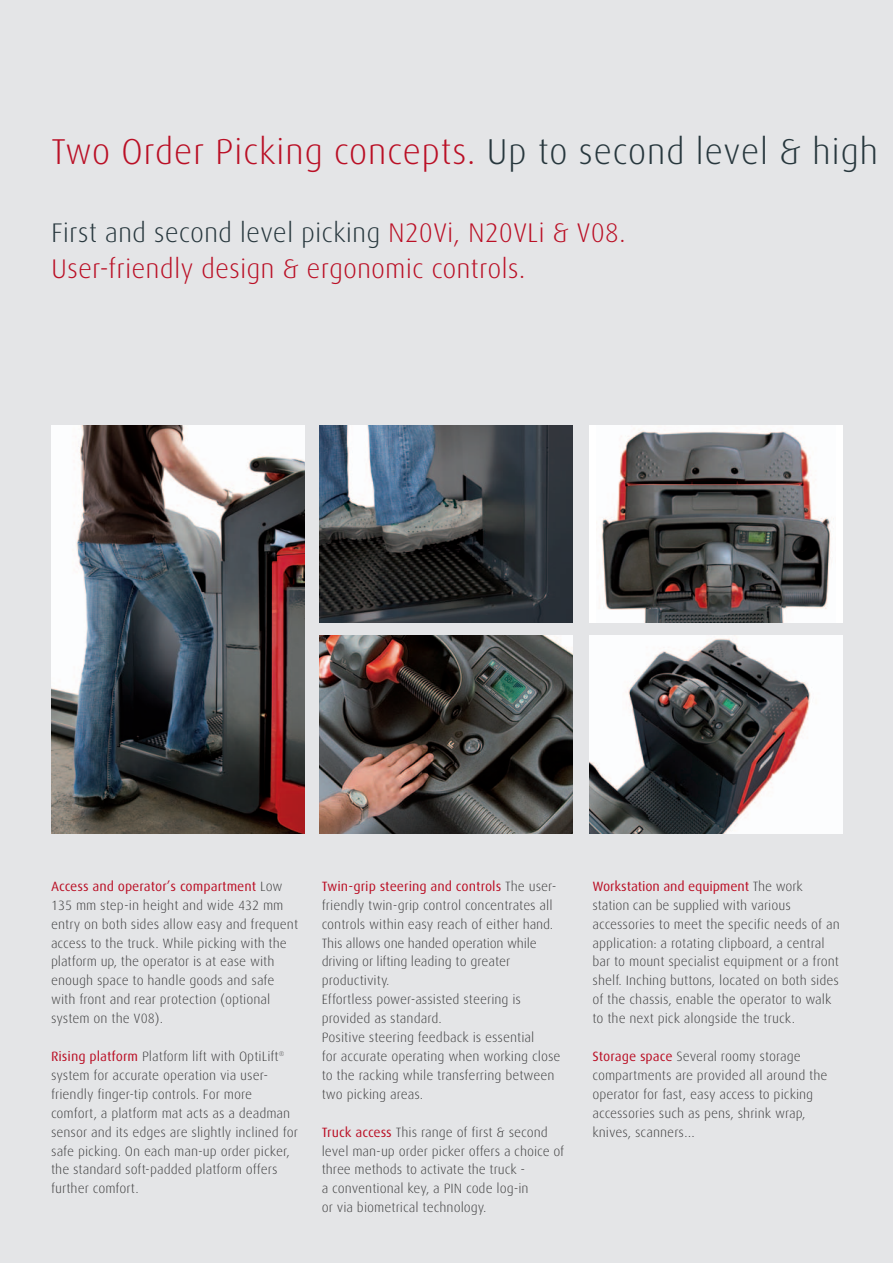
<style>
.page{position:relative;width:893px;height:1263px;background:#e4e5e7}
.page>*{position:absolute;margin:0;border:0;box-sizing:border-box;transform-origin:0 0}
.t1{font:300 36px "Linde Dax";letter-spacing:.01em;color:#ba0f25}
.t2{font:300 27px/36px "Linde Dax";color:#ba0f25}
.t3{font:300 13.5px/18.9px "Linde Dax";color:#3e3e3f}
.s1{color:#27373d}
.s2{font-weight:400;color:#ba0f25}
</style>
<div class="page">
<img style="left:51px;top:425px;width:253px;height:408px">
<img style="left:590px;top:636px;width:253px;height:197px">
<div style="left:590px;top:425px;width:253px;height:198px;background:#fff"></div>
<img style="left:599px;top:428px;width:232px;height:195px">
<img style="left:320px;top:425px;width:253px;height:198px">
<img style="left:320px;top:636px;width:253px;height:197px">
<h1 class="t1" style="left:51px;top:136px;width:829px">Two Order Picking concepts. <span class="s1">Up to second level &amp; high</span></h1>
<h2 class="t2" style="left:51px;top:217px;width:576px"><span class="s1">First and second level picking</span> N20Vi, N20VLi &amp; V08.<br>User-friendly design &amp; ergonomic controls.</h2>
<p class="t3" style="left:51px;top:878px;width:249px"><span class="s2">Access and operator’s compartment</span> Low 135 mm step-in height and wide 432 mm entry on both sides allow easy and frequent access to the truck. While picking with the platform up, the operator is at ease with enough space to handle goods and safe with front and rear protection (optional system on the V08).</p>
<p class="t3" style="left:51px;top:1048px;width:249px"><span class="s2">Rising platform</span> Platform lift with OptiLift<sup>® </sup>system for accurate operation via user&shy;friendly finger-tip controls. For more comfort, a platform mat acts as a deadman sensor and its edges are slightly inclined for safe picking. On each man-up order picker, the standard soft-padded platform offers further comfort.</p>
<p class="t3" style="left:322px;top:878px;width:240px"><span class="s2">Twin-grip steering and controls</span> The user&shy;friendly twin-grip control concentrates all controls within easy reach of either hand.<br>This allows one handed operation while driving or lifting leading to greater productivity.<br>Effortless power-assisted steering is provided as standard.<br>Positive steering feedback is essential<br>for accurate operating when working close to the racking while transferring between two picking areas.</p>
<p class="t3" style="left:322px;top:1123px;width:244px"><span class="s2">Truck access</span> This range of first &amp; second level man-up order picker offers a choice of three methods to activate the truck -<br>a conventional key, a PIN code log-in<br>or via biometrical technology.</p>
<p class="t3" style="left:592px;top:878px;width:249px"><span class="s2">Workstation and equipment</span> The work station can be supplied with various accessories to meet the specific needs of an application: a rotating clipboard, a central bar to mount specialist equipment or a front shelf. Inching buttons, located on both sides of the chassis, enable the operator to walk to the next pick alongside the truck.</p>
<p class="t3" style="left:592px;top:1048px;width:237px"><span class="s2">Storage space</span> Several roomy storage compartments are provided all around the operator for fast, easy access to picking accessories such as pens, shrink wrap, knives, scanners…</p>
</div>
